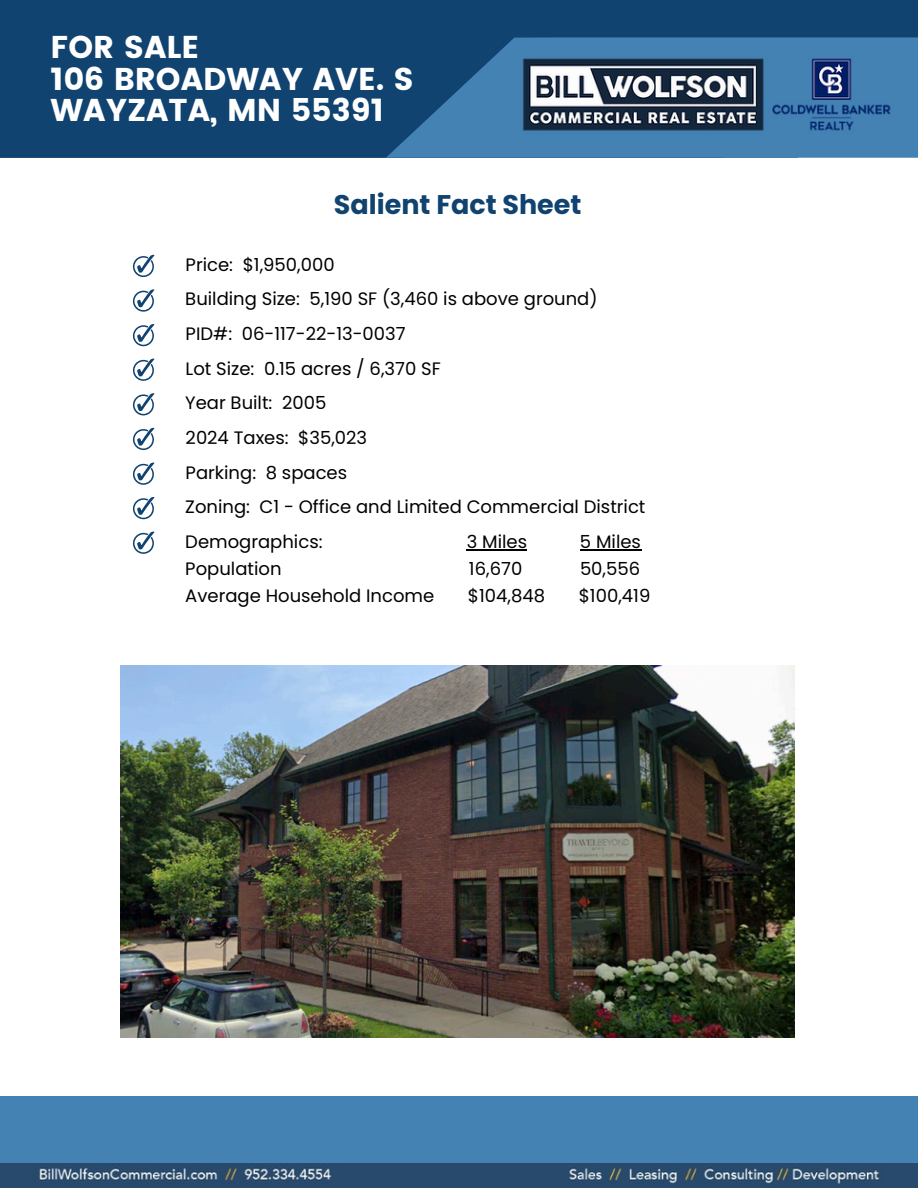
<style>
.page{position:relative;width:918px;height:1188px;background:#fff}
.page>*{position:absolute;margin:0;border:0;box-sizing:border-box;transform-origin:0 0}
.t1{font:36px/36px "Poppins";color:#fff}
.t2{font:31.5px/31.5px "Poppins";color:#fff}
.t3{font:700 27px "Poppins";color:#104370}
.t4{font:18px "Poppins";color:#000}
</style>
<div class="page">
<div style="left:0;top:1096px;width:918px;height:92px;background:#4582b4"></div>
<div style="left:0;top:0;width:918px;height:158px;background:#104370"></div>
<img style="left:0;top:1163px;width:918px;height:25px">
<svg style="left:386px;top:37px;width:532px;height:121px;fill:#4582b4"></svg>
<img style="left:517px;top:51px;width:378px;height:93px">
<svg style="left:133px;top:289px;width:21px;height:23px"></svg>
<svg style="left:133px;top:324px;width:21px;height:22px"></svg>
<svg style="left:133px;top:359px;width:21px;height:22px"></svg>
<svg style="left:133px;top:393px;width:21px;height:22px"></svg>
<svg style="left:133px;top:428px;width:21px;height:22px"></svg>
<svg style="left:133px;top:463px;width:21px;height:22px"></svg>
<svg style="left:133px;top:497px;width:21px;height:22px"></svg>
<svg style="left:133px;top:532px;width:21px;height:22px"></svg>
<img style="left:121px;top:666px;width:674px;height:371px">
<hr style="left:467px;top:549px;width:60px;height:1px;background:#000">
<hr style="left:580px;top:549px;width:61px;height:1px;background:#000">
<svg style="left:133px;top:255px;width:21px;height:22px"></svg>
<h1 class="t2" style="left:50px;top:31px;width:365px">FOR SALE<br>106 BROADWAY AVE. S<br>WAYZATA, MN 55391</h1>
<h2 class="t1" style="left:50px;top:36px;width:356px">FOR SALE<br>825 TOWER DRIVE<br>MEDINA, MN 55340</h2>
<p class="t3" style="left:334px;top:186px;width:249px">Salient Fact Sheet</p>
<p class="t4" style="left:186px;top:252px;width:151px">Price: $1,950,000</p>
<h3 class="t4" style="left:185px;top:286px;width:414px">Building Size: 5,190 SF (3,460 is above ground)</h3>
<p class="t4" style="left:186px;top:321px;width:222px">PID#: 06-117-22-13-0037</p>
<p class="t4" style="left:186px;top:356px;width:257px">Lot Size: 0.15 acres / 6,370 SF</p>
<p class="t4" style="left:185px;top:390px;width:143px">Year Built: 2005</p>
<p class="t4" style="left:186px;top:425px;width:183px">2024 Taxes: $35,023</p>
<p class="t4" style="left:186px;top:460px;width:163px">Parking: 8 spaces</p>
<p class="t4" style="left:185px;top:494px;width:462px">Zoning: C1 - Office and Limited Commercial District</p>
<p class="t4" style="left:185px;top:529px;width:139px">Demographics:</p>
<p class="t4" style="left:467px;top:529px;width:62px">3 Miles</p>
<p class="t4" style="left:580px;top:529px;width:63px">5 Miles</p>
<p class="t4" style="left:185px;top:556px;width:98px">Population</p>
<p class="t4" style="left:469px;top:556px;width:55px">16,670</p>
<p class="t4" style="left:580px;top:556px;width:62px">50,556</p>
<p class="t4" style="left:185px;top:583px;width:250px">Average Household Income</p>
<p class="t4" style="left:468px;top:583px;width:79px">$104,848</p>
<p class="t4" style="left:579px;top:583px;width:73px">$100,419</p>
</div>
